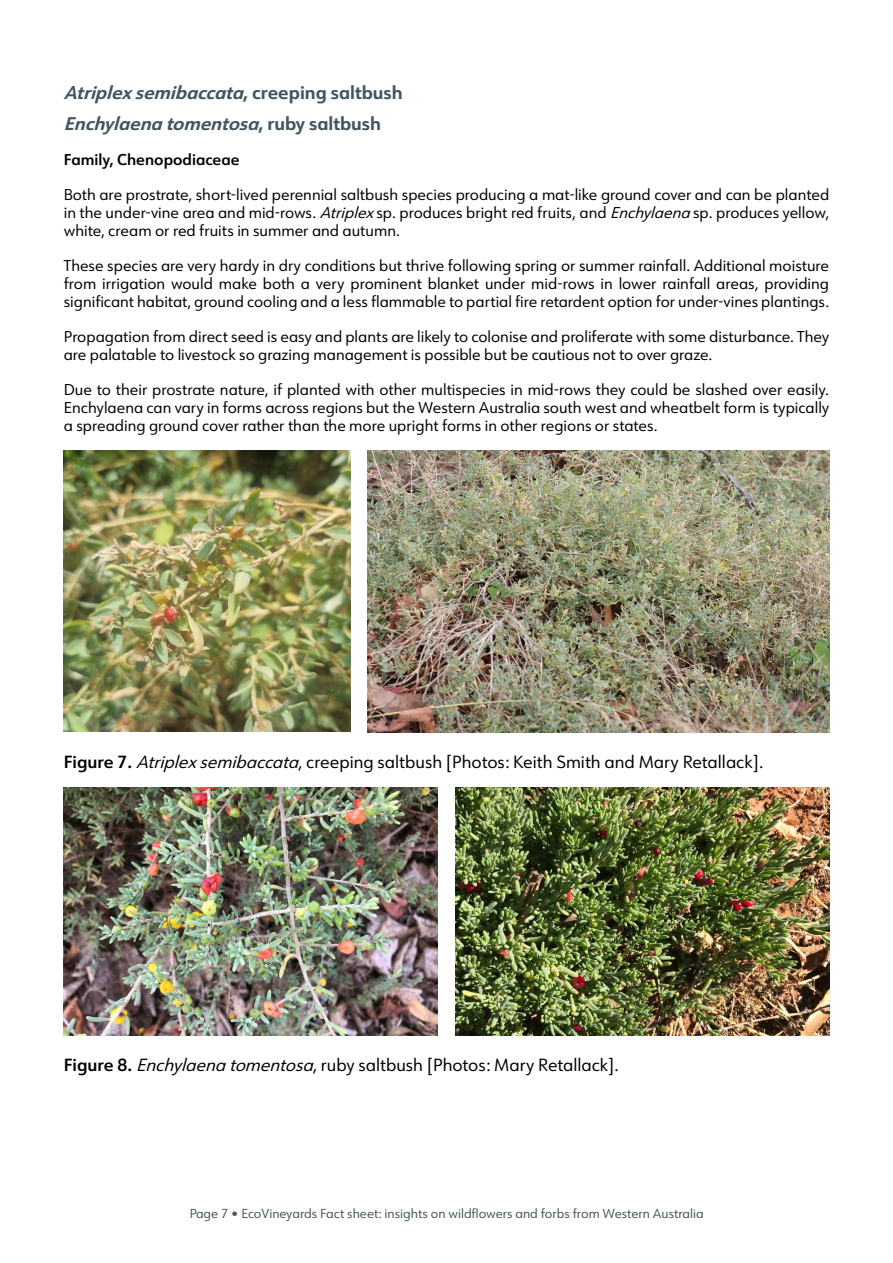
<style>
.page{position:relative;width:893px;height:1263px;background:#fff}
.page>*{position:absolute;margin:0;border:0;box-sizing:border-box;transform-origin:0 0}
.Heading_3{font:italic 700 18px "URW Form";color:#425661}
.Figure_title{font:17.25px "URW Form";color:#000}
.Body_text{font:15.3px/18px "URW Form";color:#000;text-align:justify}
.Body_text-2{font:600 15.3px "URW Form";color:#000}
.t1{font:12.75px "URW Form";color:#425661}
.s1{font-style:normal}
.s2{font-style:italic}
.s3{font-weight:600}
</style>
<div class="page">
<img style="left:64px;top:451px;width:286px;height:280px">
<img style="left:367px;top:451px;width:462px;height:282px">
<img style="left:64px;top:788px;width:374px;height:248px">
<img style="left:455px;top:788px;width:374px;height:248px">
<p class="Heading_3" style="left:64px;top:80px;width:340px">Atriplexsemibaccata<span class="s1">, c r e e p i n g s a l t b u s h</span></p>
<p class="Heading_3" style="left:64px;top:111px;width:319px">Enchylaenatomentosa<span class="s1">, r u b y s a l t b u s h</span></p>
<p class="Body_text-2" style="left:64px;top:149px;width:177px">Family, Chenopodiaceae</p>
<p class="Body_text" style="left:64px;top:185px;width:767px">Both are prostrate, short-lived perennial saltbush species producing a mat-like ground cover and can be planted in the under-vine area and mid-rows. <span class="s2">Atriplex</span>sp. produces bright red fruits, and <span class="s2">Enchylaena</span>sp. produces yellow, white, cream or red fruits in summer and autumn.</p>
<p class="Body_text" style="left:64px;top:256px;width:767px">These species are very hardy in dry conditions but thrive following spring or summer rainfall. Additional moisture from irrigation would make both a very prominent blanket under mid-rows in lower rainfall areas, providing significant habitat, ground cooling and a less flammable to partial fire retardent option for under-vines plantings.</p>
<p class="Body_text" style="left:64px;top:327px;width:767px">Propagation from direct seed is easy and plants are likely to colonise and proliferate with some disturbance. They are palatable to livestock so grazing management is possible but be cautious not to over graze.</p>
<p class="Body_text" style="left:64px;top:380px;width:767px">Due to their prostrate nature, if planted with other multispecies in mid-rows they could be slashed over easily.<br>Enchylaena can vary in forms across regions but the Western Australia south west and wheatbelt form is typically a spreading ground cover rather than the more upright forms in other regions or states.</p>
<p class="Figure_title" style="left:64px;top:750px;width:701px"><span class="s3">Figure 7.</span> <span class="s2">Atriplexsemibaccata</span>, creeping saltbush [Photos: Keith Smith and Mary Retallack].</p>
<p class="Figure_title" style="left:64px;top:1053px;width:557px"><span class="s3">Figure 8.</span> <span class="s2">Enchylaenatomentosa</span>, ruby saltbush [Photos: Mary Retallack].</p>
<p class="t1" style="left:189px;top:1205px;width:516px">Page 7 • EcoVineyards Fact sheet: insights on wildflowers and forbs from Western Australia</p>
</div>
